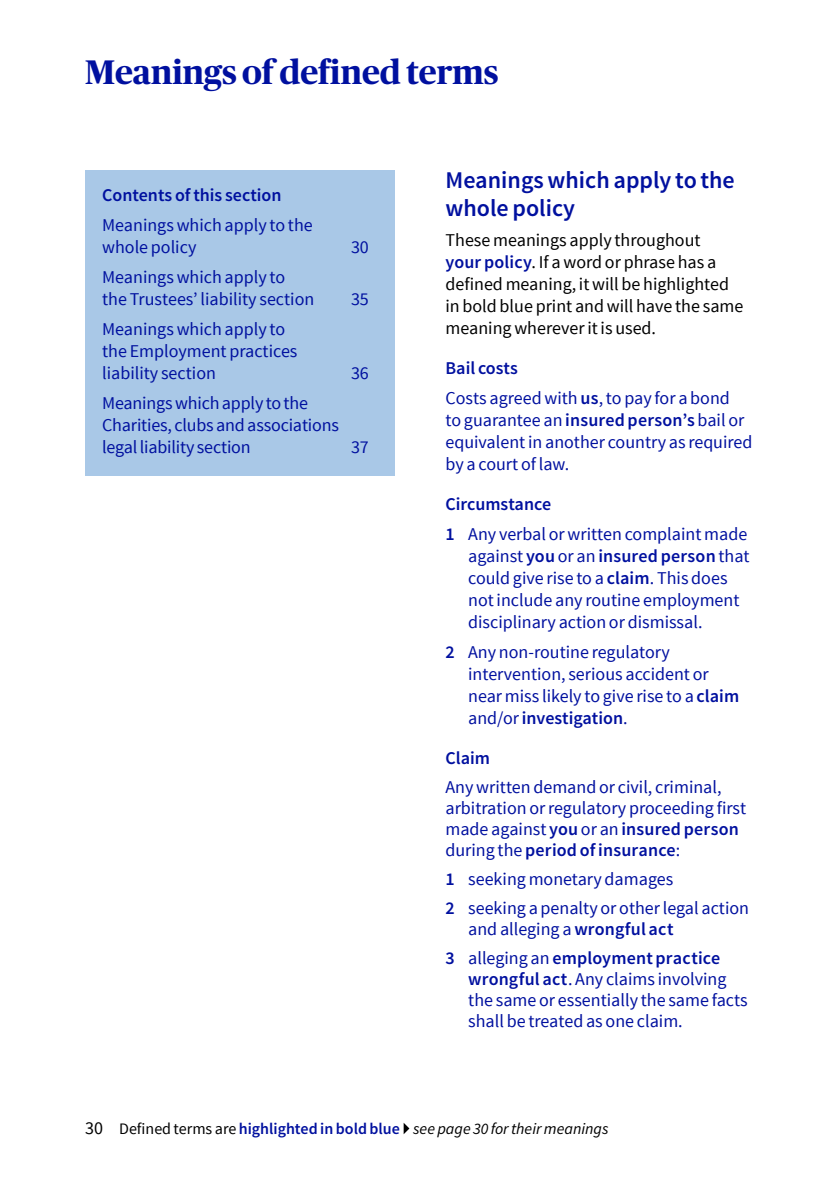
<style>
.page{position:relative;width:840px;height:1191px;background:#fff}
.page>*{position:absolute;margin:0;border:0;box-sizing:border-box;transform-origin:0 0}
.t1{font:700 34px "Publico Headline";color:#00109f}
.t2{font:600 24px/28px "Source Sans Pro";color:#00109f}
.t3{font:18px/22px "Source Sans Pro";color:#00109f}
.t4{font:18px/22px "Source Sans Pro";color:#000}
.t5{font:600 18px/29px "Source Sans Pro";color:#00109f}
.t6{font:italic 16px "Source Sans Pro";color:#000}
.s1{font-weight:600;color:#00109f}
.s2{font-weight:600}
.s3{font-weight:400}
.s4{font-style:normal;font-size:18px}
.s5{font-style:normal}
.s6{font-weight:600;font-style:normal;color:#00109f}
</style>
<div class="page">
<svg style="left:403px;top:1123px;width:6px;height:11px"></svg>
<div style="left:85px;top:170px;width:309px;height:305px;background:#a9c8e7"></div>
<h1 class="t1" style="left:85px;top:48px;width:415px">Meanings of defined terms</h1>
<p class="t5" style="left:102px;top:181px;width:181px">Contents of this section</p>
<p class="t3" style="left:102px;top:214px;width:212px">Meanings which apply to the whole policy</p>
<p class="t3" style="left:102px;top:266px;width:213px">Meanings which apply to the Trustees’ liability section</p>
<p class="t3" style="left:102px;top:318px;width:197px">Meanings which apply to the Employment practices liability section</p>
<p class="t3" style="left:102px;top:392px;width:238px">Meanings which apply to the<br>Charities, clubs and associations legal liability section</p>
<p class="t3" style="left:351px;top:236px;width:19px">30</p>
<p class="t3" style="left:351px;top:288px;width:19px">35</p>
<p class="t3" style="left:351px;top:362px;width:19px">36</p>
<p class="t3" style="left:351px;top:436px;width:19px">37</p>
<h2 class="t2" style="left:445px;top:167px;width:290px">Meanings which apply to the whole policy</h2>
<p class="t4" style="left:445px;top:229px;width:299px">These meanings apply throughout<br><span class="s1">your policy</span>. If a word or phrase has a defined meaning, it will be highlighted in bold blue print and will have the same meaning wherever it is used.</p>
<p class="t3" style="left:445px;top:353px;width:286px;line-height:30px"><span class="s2">Bail costs<br></span>Costs agreed with <span class="s2">us</span>, to pay for a bond</p>
<p class="t3" style="left:445px;top:409px;width:308px">to guarantee an <span class="s2">insured person’s</span> bail or equivalent in another country as required by a court of law.</p>
<p class="t3" style="left:445px;top:489px;width:303px;line-height:30px"><span class="s2">Circumstance<br>1</span> Any verbal or written complaint made</p>
<p class="t3" style="left:468px;top:545px;width:283px">against <span class="s2">you</span> or an <span class="s2">insured person</span> that could give rise to a <span class="s2">claim</span>. This does not include any routine employment disciplinary action or dismissal.</p>
<p class="t3" style="left:468px;top:641px;width:272px;text-indent:-23px"><span class="s2">2</span> Any non-routine regulatory intervention, serious accident or near miss likely to give rise to a <span class="s2">claim </span>and/or<span class="s2">investigation</span>.</p>
<p class="t5" style="left:445px;top:744px;width:46px">Claim</p>
<p class="t3" style="left:445px;top:777px;width:302px;line-height:21px">Any written demand or civil, criminal, arbitration or regulatory proceeding first made against <span class="s2">you</span> or an <span class="s2">insured person </span>during the <span class="s2">period ofinsurance</span>:</p>
<p class="t3" style="left:445px;top:865px;width:305px;line-height:29px"><span class="s2">1</span> seeking monetary damages<br><span class="s2">2</span> seeking a penalty or other legal action</p>
<p class="t5" style="left:445px;top:915px;width:276px;text-indent:23px"><span class="s3">and alleging a</span> wrongful act<br>3 <span class="s3">alleging an</span> employment practice</p>
<p class="t3" style="left:468px;top:969px;width:281px;line-height:21px"><span class="s2">wrongful act</span>. Any claims involving the same or essentially the same facts shall be treated as one claim.</p>
<p class="t6" style="left:85px;top:1119px;width:524px"><span class="s4">30</span> <span class="s5">Defined terms are</span> <span class="s6">highlighted in bold blue</span> see page 30 for their meanings</p>
</div>
